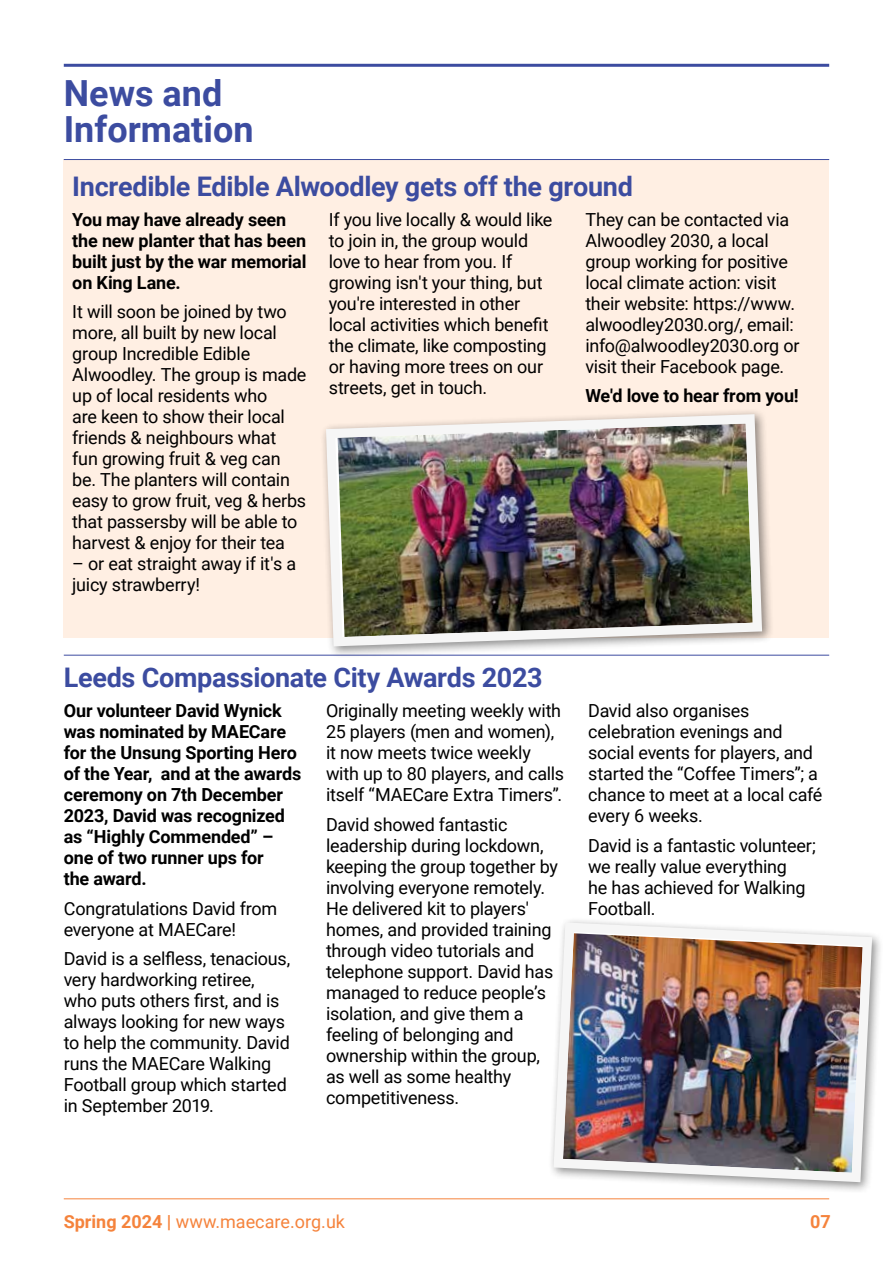
<style>
.page{position:relative;width:893px;height:1263px;background:#fff}
.page>*{position:absolute;margin:0;border:0;box-sizing:border-box;transform-origin:0 0}
.t1{font:700 36px/36px "Roboto";color:#3c4ca0}
.t2{font:700 27px "Roboto";letter-spacing:-.01em;color:#3c4ca0}
.t3{font:18px/21px "Roboto";letter-spacing:-.015em;color:#000}
.t4{font:700 18px/21px "Roboto";letter-spacing:-.01em;color:#000}
.t5{font:18px "Roboto";color:#f5833c}
.t6{font:700 18px "Roboto";color:#f5833c}
.s1{font-weight:700}
</style>
<div class="page">
<hr style="left:64px;top:64px;width:765px;height:3px;background:#3c4ca0">
<hr style="left:64px;top:1198px;width:765px;height:1px;background:#f5833c">
<div style="left:64px;top:159px;width:765px;height:479px;background:#ffefe3"></div>
<hr style="left:64px;top:159px;width:765px;height:1px;background:#3c4ca0">
<hr style="left:64px;top:655px;width:765px;height:1px;background:#3c4ca0">
<div style="left:320px;top:408px;width:454px;height:250px;background:#000;opacity:.45"></div>
<img style="left:321px;top:409px;width:446px;height:242px">
<div style="left:548px;top:916px;width:336px;height:278px;background:#000;opacity:.45"></div>
<img style="left:549px;top:918px;width:328px;height:269px">
<h1 class="t1" style="left:64px;top:74px;width:191px">News and<br>Information</h1>
<h2 class="t2" style="left:72px;top:168px;width:562px">Incredible Edible Alwoodley gets off the ground</h2>
<p class="t4" style="left:72px;top:208px;width:236px">You may have already seen the new planter that has been built just by the war memorial on King Lane.</p>
<p class="t3" style="left:72px;top:300px;width:236px">It will soon be joined by two more, all built by new local group Incredible Edible<br>Alwoodley. The group is made up of local residents who<br>are keen to show their local friends &amp; neighbours what<br>fun growing fruit &amp; veg can be. The planters will contain easy to grow fruit, veg &amp; herbs that passersby will be able to harvest &amp; enjoy for their tea</p>
<p class="t3" style="left:72px;top:553px;width:225px">– or eat straight away if it's a juicy strawberry!</p>
<p class="t3" style="left:329px;top:208px;width:225px">If you live locally &amp; would like to join in, the group would love to hear from you. If growing isn't your thing, but you're interested in other local activities which benefit the climate, like composting or having more trees on our streets, get in touch.</p>
<p class="t3" style="left:585px;top:208px;width:216px">They can be contacted via<br>Alwoodley 2030, a local group working for positive local climate action: visit their website: https://www. alwoodley2030.org/, email: info@alwoodley2030.org or visit their Facebook page.</p>
<p class="t4" style="left:585px;top:385px;width:215px">We'd love to hear from you!</p>
<h2 class="t2" style="left:64px;top:659px;width:480px">Leeds Compassionate City Awards 2023</h2>
<p class="t4" style="left:64px;top:699px;width:239px">Our volunteer David Wynick was nominated by MAECare for the Unsung Sporting Hero of the Year, and at the awards ceremony on 7th December<br>2023, David was recognized as “Highly Commended” – one of two runner ups for<br>the award.</p>
<p class="t3" style="left:64px;top:897px;width:215px">Congratulations David from everyone at MAECare!</p>
<p class="t3" style="left:64px;top:947px;width:228px">David is a selfless, tenacious, very hardworking retiree, who puts others first, and is always looking for new ways to help the community. David runs the MAECare Walking<br>Football group which started in September 2019.</p>
<p class="t3" style="left:326px;top:699px;width:240px">Originally meeting weekly with<br>25 players (men and women), it now meets twice weekly with up to 80 players, and calls itself “MAECare Extra Timers”.</p>
<p class="t3" style="left:326px;top:813px;width:233px">David showed fantastic leadership during lockdown, keeping the group together by involving everyone remotely.<br>He delivered kit to players' homes, and provided training through video tutorials and telephone support. David has managed to reduce people’s isolation, and give them a feeling of belonging and ownership within the group, as well as some healthy competitiveness.</p>
<p class="t3" style="left:588px;top:699px;width:236px">David also organises celebration evenings and social events for players, and started the “Coffee Timers”; a chance to meet at a local café every 6 weeks.</p>
<p class="t3" style="left:588px;top:834px;width:229px">David is a fantastic volunteer; we really value everything<br>he has achieved for Walking<br>Football.</p>
<p class="t5" style="left:64px;top:1209px;width:283px"><span class="s1">Spring 2024 |</span> www.maecare.org.uk</p>
<p class="t6" style="left:810px;top:1209px;width:22px">07</p>
</div>
